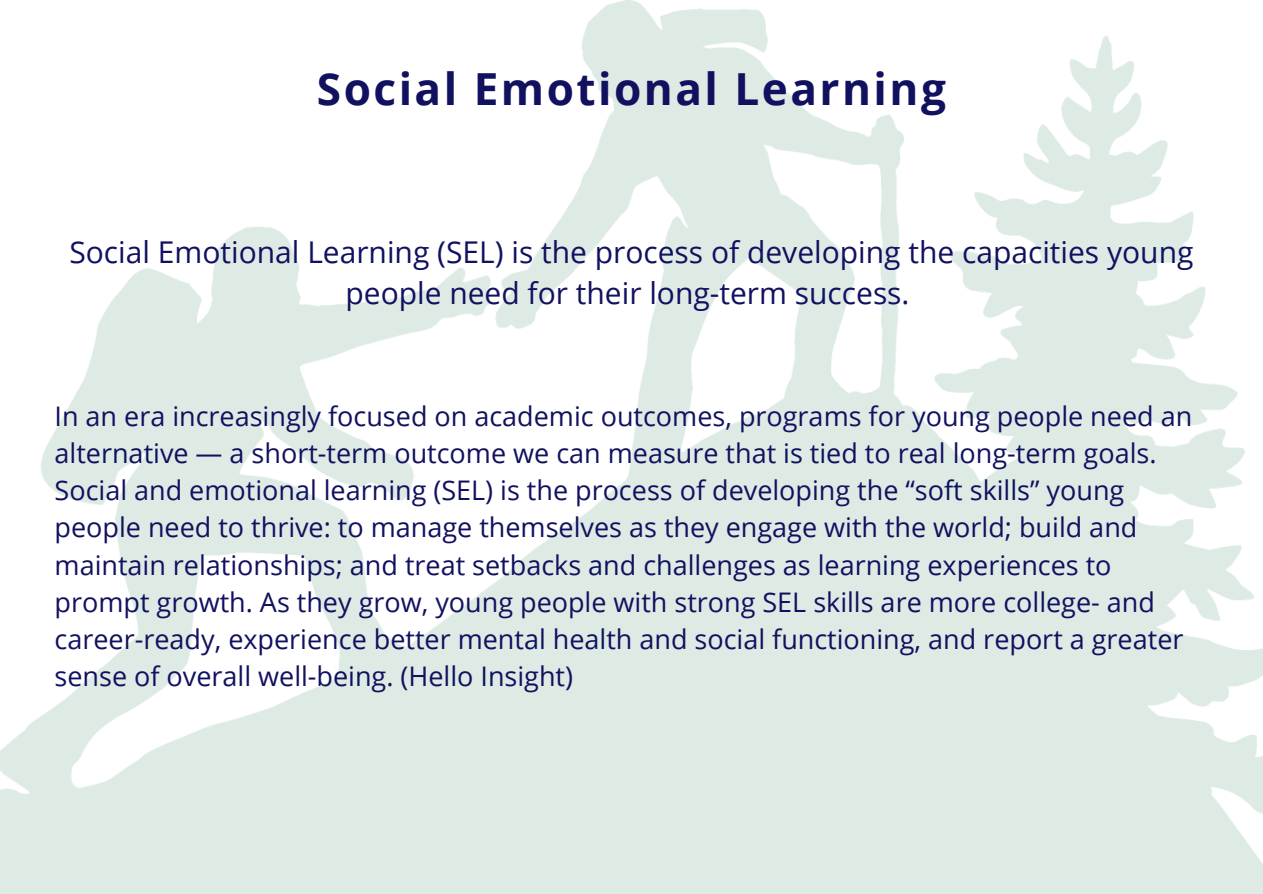
<style>
.page{position:relative;width:1263px;height:894px;background:#fff}
.page>*{position:absolute;margin:0;border:0;box-sizing:border-box;transform-origin:0 0}
.t1{font:700 44.1px "Open Sans";letter-spacing:.055em;color:#111160}
.t2{font:30px/41.7px "Open Sans";color:#111160;text-align:center}
.t3{font:27px/37.2px "Open Sans";color:#111160}
</style>
<div class="page">
<img style="left:0;top:0;width:1263px;height:893px">
<h1 class="t1" style="left:317px;top:58px;width:631px">Social Emotional Learning</h1>
<p class="t2" style="left:69px;top:230px;width:1126px">Social Emotional Learning (SEL) is the process of developing the capacities young people need for their long-term success.</p>
<p class="t3" style="left:55px;top:396px;width:1139px">In an era increasingly focused on academic outcomes, programs for young people need an alternative — a short-term outcome we can measure that is tied to real long-term goals.<br>Social and emotional learning (SEL) is the process of developing the “soft skills” young people need to thrive: to manage themselves as they engage with the world; build and maintain relationships; and treat setbacks and challenges as learning experiences to prompt growth. As they grow, young people with strong SEL skills are more college- and career-ready, experience better mental health and social functioning, and report a greater sense of overall well-being. (Hello Insight)</p>
</div>
